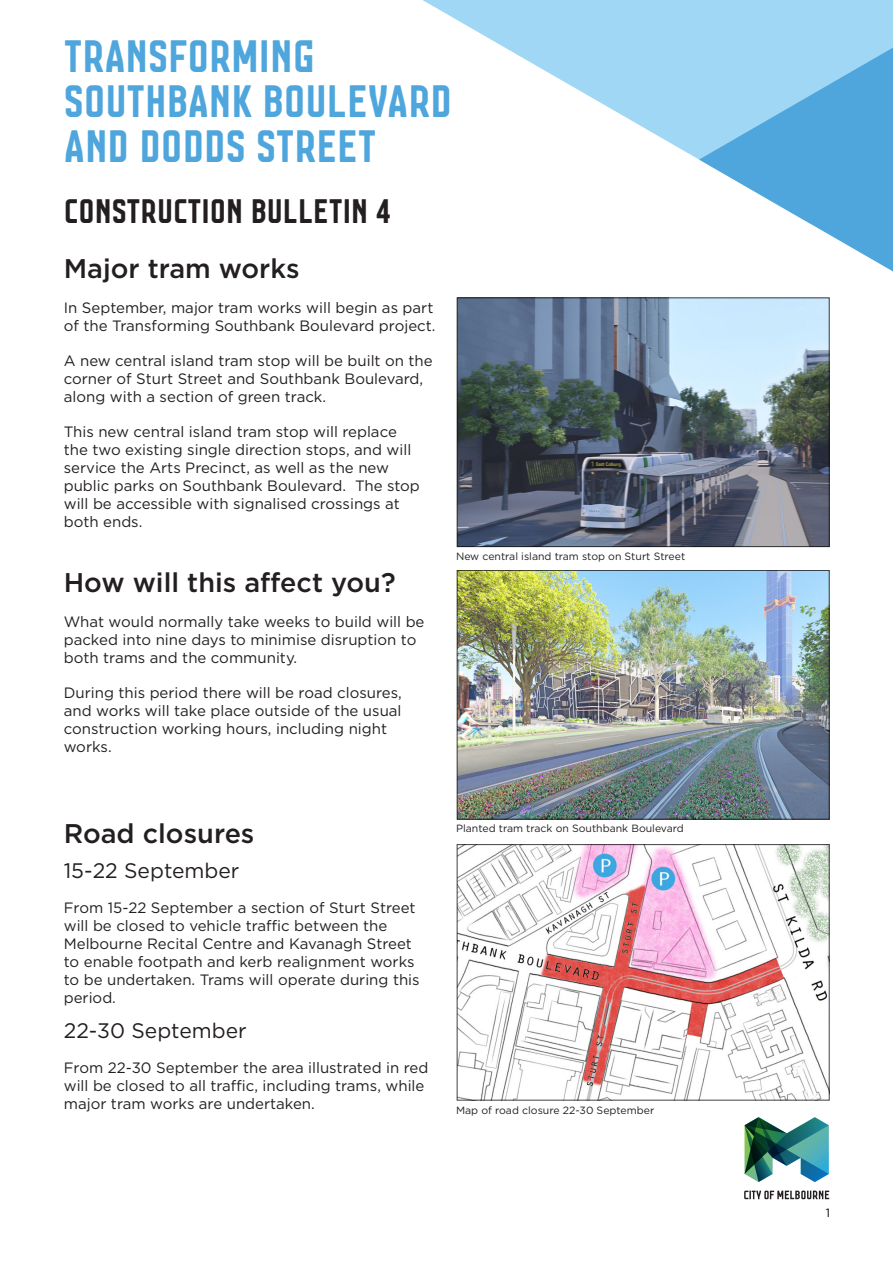
<style>
.page{position:relative;width:893px;height:1263px;background:#fff}
.page>*{position:absolute;margin:0;border:0;box-sizing:border-box;transform-origin:0 0}
.t1{font:48px/45px "Co M";color:#4ea6dc}
.H1_CoM_-_black{font:36px "Co M";color:#231f20}
.H3_-_Paragraph_intro{font:500 27px "Gotham";color:#231f20}
.H3_-_Paragraph_intro-2{font:21px "Gotham";color:#231f20}
.H3_-_Paragraph_intro-3{font:15px/18px "Gotham";color:#231f20}
.page_markers_right{font:12px "Gotham";color:#040503}
.H3_-_Paragraph_intro-4{font:10.5px "Gotham";color:#231f20}
</style>
<div class="page">
<svg style="left:422px;top:0;width:471px;height:160px;fill:#a0d7f4"></svg>
<svg style="left:699px;top:40px;width:194px;height:232px"></svg>
<img style="left:744px;top:1117px;width:85px;height:65px">
<svg style="left:744px;top:1190px;width:85px;height:9px"></svg>
<img style="left:459px;top:572px;width:368px;height:245px">
<img style="left:459px;top:300px;width:368px;height:245px">
<div style="left:457px;top:298px;width:372px;height:249px;border:1px solid #040503"></div>
<img style="left:459px;top:846px;width:368px;height:252px">
<h1 class="t1" style="left:64px;top:30px;width:390px">TRANSFORMING<br>SOUTHBANK BOULEVARD<br>AND DODDS STREET</h1>
<p class="H1_CoM_-_black" style="left:64px;top:185px;width:329px">CONSTRUCTION BULLETIN 4</p>
<p class="H3_-_Paragraph_intro" style="left:64px;top:251px;width:237px">Major tram works</p>
<p class="H3_-_Paragraph_intro-3" style="left:64px;top:298px;width:373px">In September, major tram works will begin as part of the Transforming Southbank Boulevard project.</p>
<p class="H3_-_Paragraph_intro-3" style="left:64px;top:351px;width:370px">A new central island tram stop will be built on the corner of Sturt Street and Southbank Boulevard, along with a section of green track.</p>
<p class="H3_-_Paragraph_intro-3" style="left:64px;top:422px;width:358px">This new central island tram stop will replace the two existing single direction stops, and will service the Arts Precinct, as well as the new public parks on Southbank Boulevard. The stop will be accessible with signalised crossings at both ends.</p>
<p class="H3_-_Paragraph_intro" style="left:64px;top:565px;width:333px">How will this affect you?</p>
<p class="H3_-_Paragraph_intro-3" style="left:64px;top:612px;width:362px">What would normally take weeks to build will be packed into nine days to minimise disruption to both trams and the community.</p>
<p class="H3_-_Paragraph_intro-3" style="left:64px;top:683px;width:340px">During this period there will be road closures, and works will take place outside of the usual construction working hours, including night works.</p>
<p class="H3_-_Paragraph_intro" style="left:64px;top:815px;width:192px">Road closures</p>
<p class="H3_-_Paragraph_intro-2" style="left:64px;top:857px;width:177px">15-22 September</p>
<p class="H3_-_Paragraph_intro-3" style="left:64px;top:898px;width:357px">From 15-22 September a section of Sturt Street will be closed to vehicle traffic between the Melbourne Recital Centre and Kavanagh Street to enable footpath and kerb realignment works to be undertaken. Trams will operate during this period.</p>
<p class="H3_-_Paragraph_intro-2" style="left:64px;top:1017px;width:184px">22-30 September</p>
<p class="H3_-_Paragraph_intro-3" style="left:64px;top:1058px;width:366px">From 22-30 September the area illustrated in red will be closed to all traffic, including trams, while major tram works are undertaken.</p>
<p class="H3_-_Paragraph_intro-4" style="left:456px;top:550px;width:231px">New central island tram stop on Sturt Street</p>
<p class="H3_-_Paragraph_intro-4" style="left:456px;top:822px;width:229px">Planted tram track on Southbank Boulevard</p>
<p class="H3_-_Paragraph_intro-4" style="left:456px;top:1103px;width:200px">Map of road closure 22-30 September</p>
<p class="page_markers_right" style="left:826px;top:1205px;width:6px">1</p>
</div>
